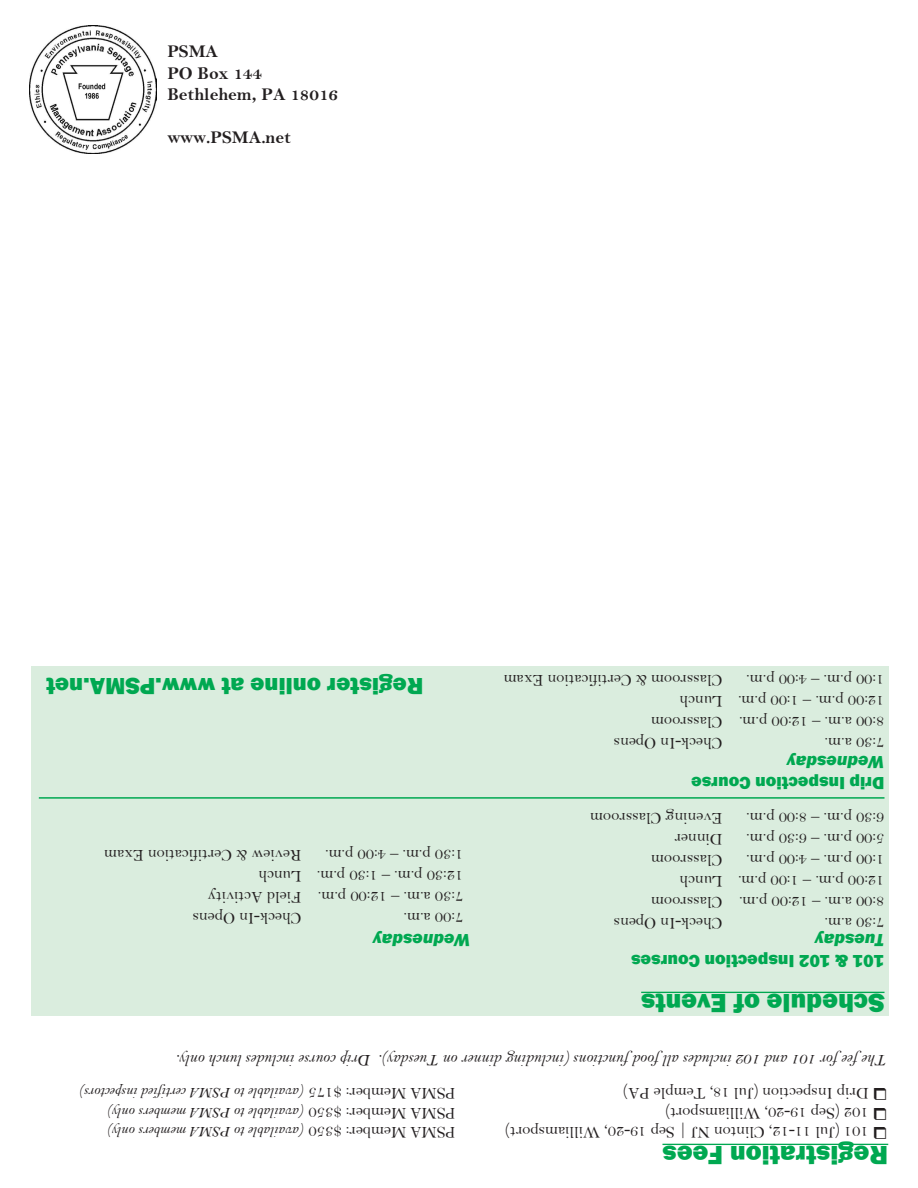
<style>
.page{position:relative;width:918px;height:1188px;background:#fff}
.page>*{position:absolute;margin:0;border:0;box-sizing:border-box;transform-origin:0 0}
.t1{font:800 27px "Franklin Gothic";color:#00a851}
.t2{font:800 24px "Franklin Gothic";color:#00a851}
.t3{font:800 18px "Franklin Gothic";color:#00a851}
.t4{font:18px "Bell MT Bold";color:#231f20}
.t5{font:italic 800 18px "Franklin Gothic";color:#00a851}
.t6{font:16.5px "Bell";color:#231f20}
.t7{font:16.5px "Bell MT Italic";color:#231f20}
.t8{font:15px "Bell MT Italic";color:#231f20}
.s1{font-family:"Bell";font-size:16.5px}
</style>
<div class="page">
<img style="left:29px;top:26px;width:128px;height:128px">
<div style="left:32px;top:666px;width:857px;height:350px;background:#daedde"></div>
<hr style="left:662px;top:1144px;width:226px;height:1px;background:#00a851">
<hr style="left:641px;top:992px;width:244px;height:1px;background:#00a851">
<hr style="left:39px;top:797px;width:846px;height:2px;background:#00a851">
<p class="t4" style="left:167px;top:41px;width:52px">PSMA</p>
<p class="t4" style="left:167px;top:62px;width:96px">PO Box 144</p>
<p class="t4" style="left:167px;top:84px;width:172px">Bethlehem, PA 18016</p>
<p class="t4" style="left:167px;top:127px;width:125px">www.PSMA.net</p>
<p class="t2" style="left:423px;top:701px;width:379px;rotate:-180deg">Register online at www.PSMA.net</p>
<p class="t6" style="left:723px;top:690px;width:220px;rotate:-180deg">Classroom &amp; Certification Exam</p>
<p class="t6" style="left:885px;top:690px;width:140px;rotate:-180deg">1:00 p.m. – 4:00 p.m.</p>
<p class="t6" style="left:723px;top:711px;width:44px;rotate:-180deg">Lunch</p>
<p class="t6" style="left:885px;top:711px;width:148px;rotate:-180deg">12:00 p.m. – 1:00 p.m.</p>
<p class="t6" style="left:723px;top:732px;width:73px;rotate:-180deg">Classroom</p>
<p class="t6" style="left:885px;top:732px;width:147px;rotate:-180deg">8:00 a.m. – 12:00 p.m.</p>
<p class="t6" style="left:723px;top:753px;width:110px;rotate:-180deg">Check-In Opens</p>
<p class="t6" style="left:885px;top:753px;width:61px;rotate:-180deg">7:30 a.m.</p>
<p class="t5" style="left:885px;top:774px;width:99px;rotate:-180deg">Wednesday</p>
<p class="t3" style="left:885px;top:795px;width:195px;rotate:-180deg">Drip Inspection Course</p>
<p class="t6" style="left:723px;top:828px;width:134px;rotate:-180deg">Evening Classroom</p>
<p class="t6" style="left:885px;top:828px;width:140px;rotate:-180deg">6:30 p.m. – 8:00 p.m.</p>
<p class="t6" style="left:723px;top:849px;width:49px;rotate:-180deg">Dinner</p>
<p class="t6" style="left:885px;top:849px;width:140px;rotate:-180deg">5:00 p.m. – 6:30 p.m.</p>
<p class="t6" style="left:301px;top:865px;width:199px;rotate:-180deg">Review &amp; Certification Exam</p>
<p class="t6" style="left:463px;top:865px;width:140px;rotate:-180deg">1:30 p.m. – 4:00 p.m.</p>
<p class="t6" style="left:723px;top:870px;width:73px;rotate:-180deg">Classroom</p>
<p class="t6" style="left:885px;top:870px;width:140px;rotate:-180deg">1:00 p.m. – 4:00 p.m.</p>
<p class="t6" style="left:301px;top:886px;width:44px;rotate:-180deg">Lunch</p>
<p class="t6" style="left:463px;top:886px;width:148px;rotate:-180deg">12:30 p.m. – 1:30 p.m.</p>
<p class="t6" style="left:723px;top:891px;width:44px;rotate:-180deg">Lunch</p>
<p class="t6" style="left:885px;top:891px;width:148px;rotate:-180deg">12:00 p.m. – 1:00 p.m.</p>
<p class="t6" style="left:301px;top:907px;width:95px;rotate:-180deg">Field Activity</p>
<p class="t6" style="left:463px;top:907px;width:147px;rotate:-180deg">7:30 a.m. – 12:00 p.m.</p>
<p class="t6" style="left:723px;top:912px;width:73px;rotate:-180deg">Classroom</p>
<p class="t6" style="left:885px;top:912px;width:147px;rotate:-180deg">8:00 a.m. – 12:00 p.m.</p>
<p class="t6" style="left:301px;top:928px;width:110px;rotate:-180deg">Check-In Opens</p>
<p class="t6" style="left:463px;top:928px;width:61px;rotate:-180deg">7:00 a.m.</p>
<p class="t6" style="left:723px;top:933px;width:110px;rotate:-180deg">Check-In Opens</p>
<p class="t6" style="left:885px;top:933px;width:61px;rotate:-180deg">7:30 a.m.</p>
<p class="t5" style="left:471px;top:952px;width:99px;rotate:-180deg">Wednesday</p>
<p class="t5" style="left:885px;top:952px;width:71px;rotate:-180deg">Tuesday</p>
<p class="t3" style="left:885px;top:973px;width:255px;rotate:-180deg">101 &amp; 102 Inspection Courses</p>
<p class="t1" style="left:885px;top:1021px;width:245px;rotate:-180deg">Schedule of Events</p>
<p class="t7" style="left:888px;top:1071px;width:712px;rotate:-180deg">The fee for 101 and 102 includes all food functions (including dinner on Tuesday). Drip course includes lunch only.</p>
<p class="t8" style="left:456px;top:1102px;width:377px;rotate:-180deg"><span class="s1">PSMA Member: $175</span> (available to PSMA certified inspectors)</p>
<p class="t6" style="left:888px;top:1103px;width:266px;rotate:-180deg">❑ Drip Inspection (Jul 18, Temple PA)</p>
<p class="t8" style="left:456px;top:1121px;width:349px;rotate:-180deg"><span class="s1">PSMA Member: $350</span> (available to PSMA members only)</p>
<p class="t6" style="left:888px;top:1123px;width:224px;rotate:-180deg">❑ 102 (Sep 19-20, Williamsport)</p>
<p class="t8" style="left:456px;top:1141px;width:349px;rotate:-180deg"><span class="s1">PSMA Member: $350</span> (available to PSMA members only)</p>
<p class="t6" style="left:888px;top:1143px;width:384px;rotate:-180deg">❑ 101 (Jul 11-12, Clinton NJ | Sep 19-20, Williamsport)</p>
<p class="t1" style="left:888px;top:1173px;width:227px;rotate:-180deg">Registration Fees</p>
</div>
